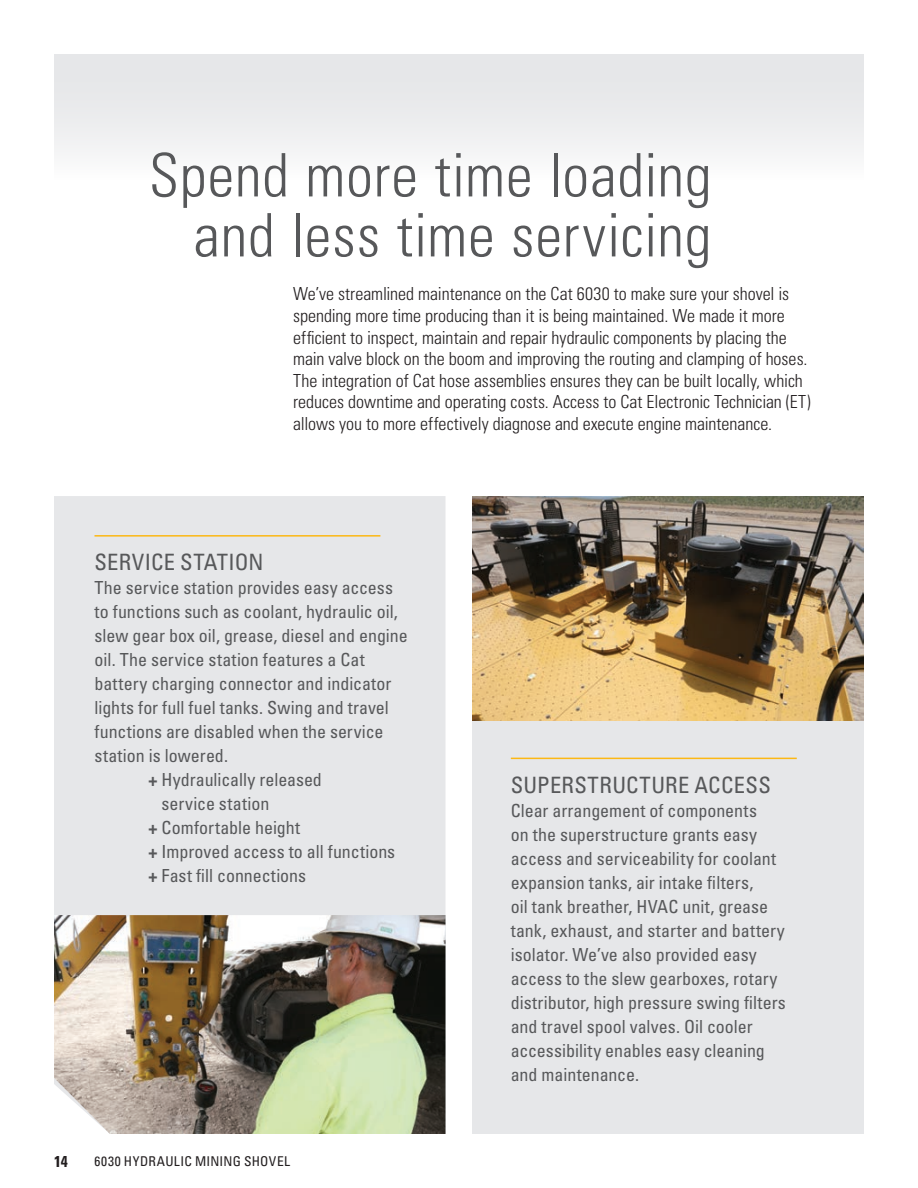
<style>
.page{position:relative;width:918px;height:1188px;background:#fff}
.page>*{position:absolute;margin:0;border:0;box-sizing:border-box;transform-origin:0 0}
.Copy{font:300 condensed 60px/60px "Univers LT Std";letter-spacing:.015em;color:#57585a;text-align:right}
.Call_out_with_rule{font:condensed 22.5px "Univers LT Std";letter-spacing:.015em;color:#57585a}
.Call_out_sub_copy{font:condensed 18px/24px "Univers LT Std";color:#57585a}
.Copy-2{font:300 condensed 18px/21.6px "Univers LT Std";color:#231f20}
.t1{font:700 condensed 15.75px "Univers LT Std";color:#231f20}
.t2{font:condensed 13.5px "Univers LT Std";letter-spacing:.025em;color:#231f20}
.s1{font-weight:700}
</style>
<div class="page">
<div style="left:54px;top:54px;width:810px;height:125px;background:#e6e7e9"></div>
<div style="left:54px;top:496px;width:392px;height:419px;background:#e6e7e9"></div>
<div style="left:472px;top:496px;width:392px;height:638px;background:#e6e7e9"></div>
<hr style="left:511px;top:758px;width:286px;height:1px;background:#fcb814">
<hr style="left:94px;top:535px;width:286px;height:2px;background:#fcb814">
<img style="left:472px;top:496px;width:392px;height:224px">
<img style="left:54px;top:915px;width:392px;height:219px">
<p class="Copy" style="left:149px;top:145px;width:564px">Spend more time loading and less time servicing</p>
<p class="Copy-2" style="left:293px;top:283px;width:498px">We’ve streamlined maintenance on the Cat 6030 to make sure your shovel is</p>
<p class="Copy-2" style="left:293px;top:305px;width:519px">spending more time producing than it is being maintained. We made it more efficient to inspect, maintain and repair hydraulic components by placing the main valve block on the boom and improving the routing and clamping of hoses.<br>The integration of Cat hose assemblies ensures they can be built locally, which reduces downtime and operating costs. Access to Cat Electronic Technician (ET) allows you to more effectively diagnose and execute engine maintenance.</p>
<p class="Call_out_with_rule" style="left:94px;top:548px;width:171px">SERVICE STATION</p>
<p class="Call_out_sub_copy" style="left:94px;top:576px;width:315px">The service station provides easy access to functions such as coolant, hydraulic oil, slew gear box oil, grease, diesel and engine oil. The service station features a Cat battery charging connector and indicator lights for full fuel tanks. Swing and travel functions are disabled when the service station is lowered.</p>
<p class="Call_out_sub_copy" style="left:161px;top:768px;width:162px;text-indent:-13px"><span class="s1">+</span> Hydraulically released service station</p>
<p class="Call_out_sub_copy" style="left:148px;top:816px;width:153px"><span class="s1">+</span> Comfortable height</p>
<p class="Call_out_sub_copy" style="left:148px;top:840px;width:248px"><span class="s1">+</span> Improved access to all functions</p>
<p class="Call_out_sub_copy" style="left:148px;top:864px;width:159px"><span class="s1">+</span> Fast fill connections</p>
<p class="t1" style="left:54px;top:1151px;width:15px">14</p>
<p class="t2" style="left:94px;top:1153px;width:197px">6030 HYDRAULIC MINING SHOVEL</p>
<p class="Call_out_with_rule" style="left:511px;top:771px;width:262px">SUPERSTRUCTURE ACCESS</p>
<p class="Call_out_sub_copy" style="left:511px;top:798px;width:277px">Clear arrangement of components<br>on the superstructure grants easy access and serviceability for coolant expansion tanks, air intake filters,<br>oil tank breather, HVAC unit, grease tank, exhaust, and starter and battery isolator. We’ve also provided easy access to the slew gearboxes, rotary distributor, high pressure swing filters and travel spool valves. Oil cooler accessibility enables easy cleaning and maintenance.</p>
</div>
